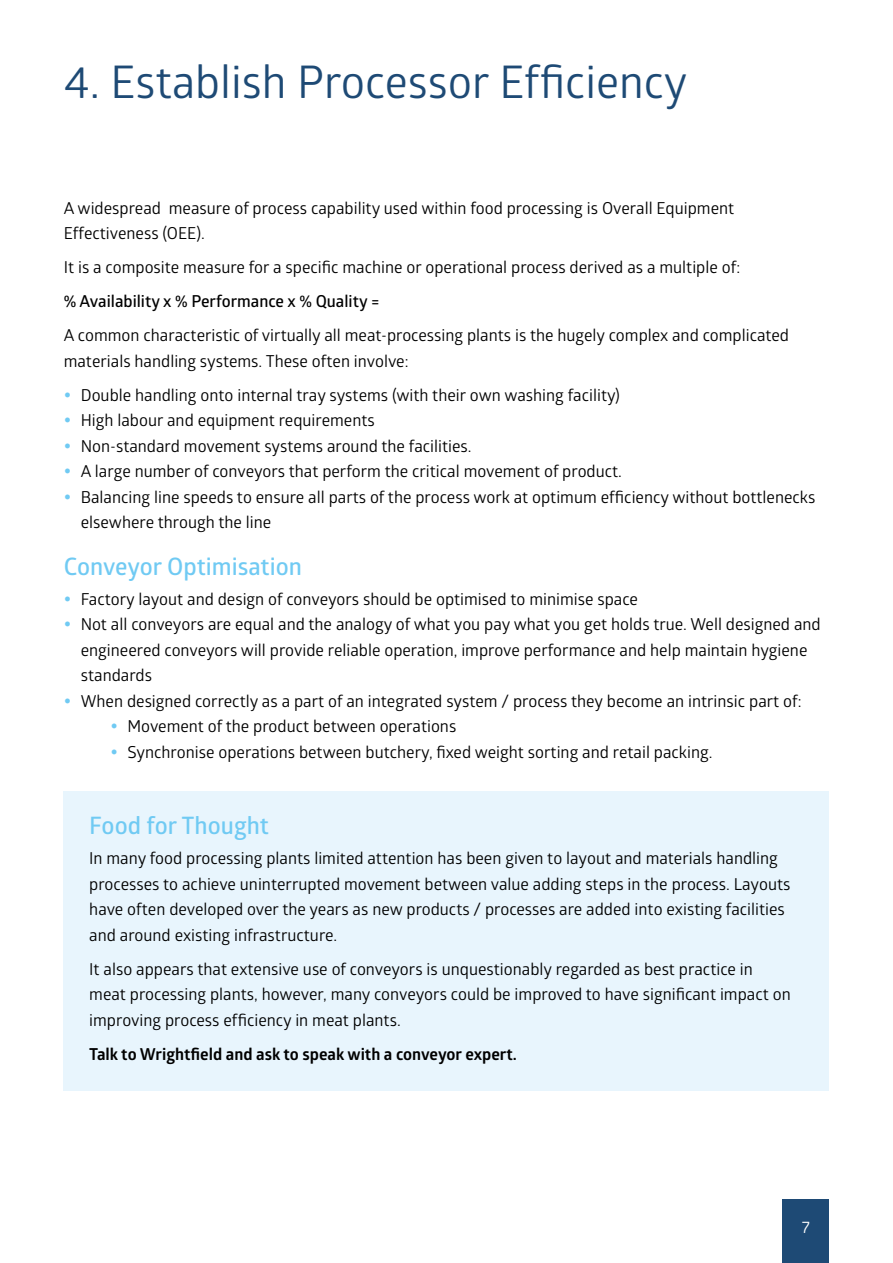
<style>
.page{position:relative;width:893px;height:1263px;background:#fff}
.page>*{position:absolute;margin:0;border:0;box-sizing:border-box;transform-origin:0 0}
.t1{font:45px "Glober";color:#1e4a75}
.t2{font:600 24px "Glober";color:#70caf3}
.t3{font:16.5px/25.5px "Glober";color:#000}
.t4{font:700 16.5px "Glober";color:#000}
.t5{font:600 16.5px "Glober";color:#000}
.t6{font:16.5px "Glober";color:#fff}
</style>
<div class="page">
<div style="left:64px;top:791px;width:765px;height:300px;background:#e8f5fd"></div>
<div style="left:782px;top:1199px;width:47px;height:64px;background:#1e4a75"></div>
<h1 class="t1" style="left:64px;top:61px;width:625px">4. Establish Processor Efficiency</h1>
<p class="t3" style="left:64px;top:196px;width:672px">A widespread measure of process capability used within food processing is Overall Equipment<br>Effectiveness (OEE).</p>
<p class="t3" style="left:64px;top:256px;width:678px">It is a composite measure for a specific machine or operational process derived as a multiple of:</p>
<p class="t5" style="left:64px;top:295px;width:317px">% Availability x % Performance x % Quality =</p>
<p class="t3" style="left:64px;top:324px;width:727px">A common characteristic of virtually all meat-processing plants is the hugely complex and complicated materials handling systems. These often involve:</p>
<p class="t3" style="left:81px;top:383px;width:736px">Double handling onto internal tray systems (with their own washing facility)<br>High labour and equipment requirements<br>Non-standard movement systems around the facilities.<br>A large number of conveyors that perform the critical movement of product.<br>Balancing line speeds to ensure all parts of the process work at optimum efficiency without bottlenecks elsewhere through the line</p>
<h2 class="t2" style="left:64px;top:557px;width:240px">Conveyor Optimisation</h2>
<p class="t3" style="left:81px;top:587px;width:559px">Factory layout and design of conveyors should be optimised to minimise space</p>
<p class="t3" style="left:81px;top:613px;width:741px">Not all conveyors are equal and the analogy of what you pay what you get holds true. Well designed and</p>
<p class="t3" style="left:81px;top:638px;width:728px">engineered conveyors will provide reliable operation, improve performance and help maintain hygiene</p>
<p class="t3" style="left:81px;top:664px;width:73px">standards</p>
<p class="t3" style="left:81px;top:689px;width:722px">When designed correctly as a part of an integrated system / process they become an intrinsic part of:</p>
<p class="t3" style="left:128px;top:715px;width:330px">Movement of the product between operations</p>
<p class="t3" style="left:128px;top:740px;width:586px">Synchronise operations between butchery, fixed weight sorting and retail packing.</p>
<h2 class="t2" style="left:89px;top:816px;width:181px">Food for Thought</h2>
<p class="t3" style="left:89px;top:847px;width:703px">In many food processing plants limited attention has been given to layout and materials handling processes to achieve uninterrupted movement between value adding steps in the process. Layouts have often developed over the years as new products / processes are added into existing facilities and around existing infrastructure.</p>
<p class="t3" style="left:89px;top:957px;width:703px">It also appears that extensive use of conveyors is unquestionably regarded as best practice in meat processing plants, however, many conveyors could be improved to have significant impact on improving process efficiency in meat plants.</p>
<p class="t4" style="left:89px;top:1047px;width:429px">Talk to Wrightfield and ask to speak with a conveyor expert.</p>
<p class="t6" style="left:802px;top:1219px;width:10px">7</p>
</div>
